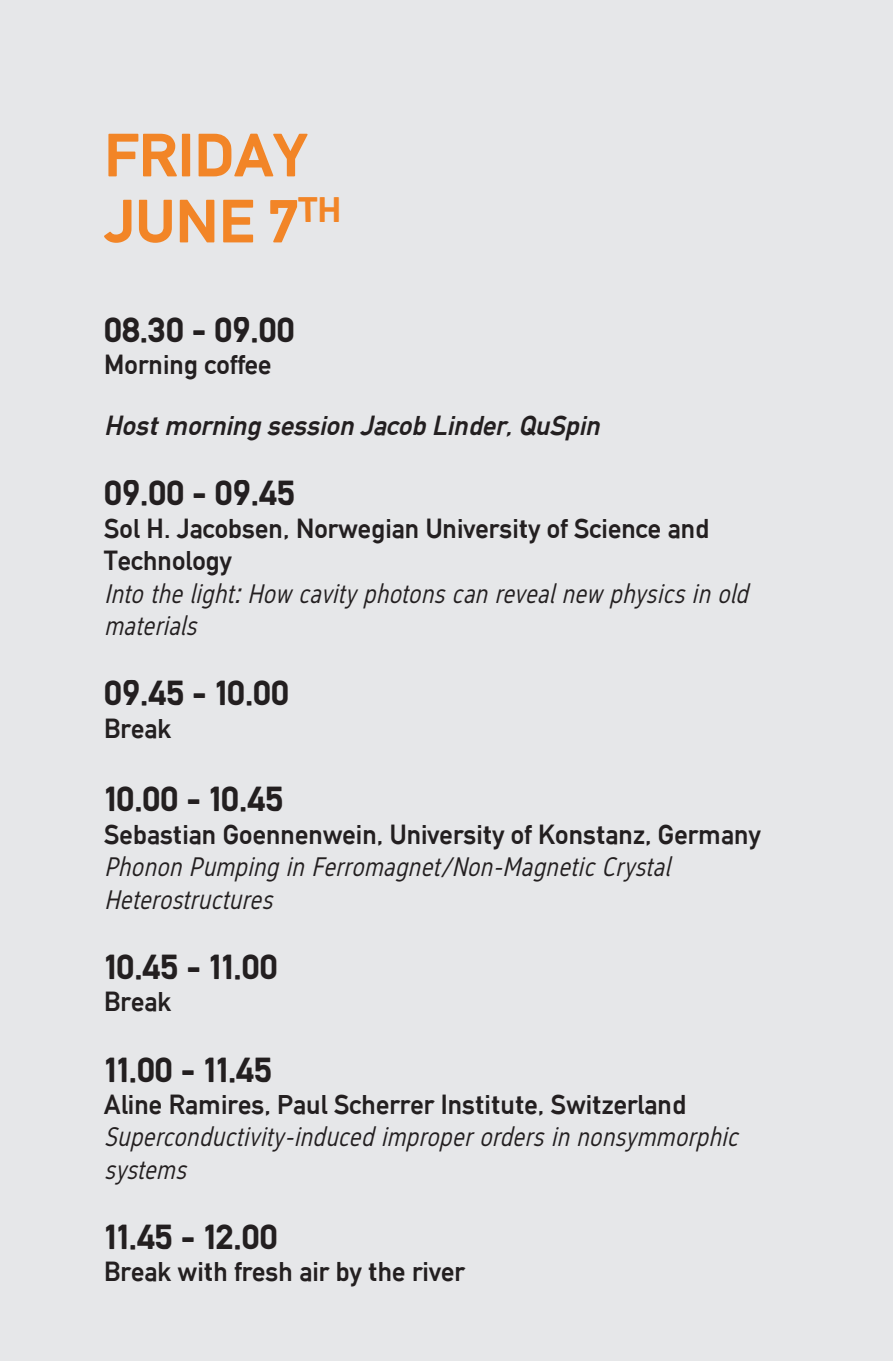
<style>
.page{position:relative;width:893px;height:1361px;background:#e6e7e9}
.page>*{position:absolute;margin:0;border:0;box-sizing:border-box;transform-origin:0 0}
.t1{font:60px "NTNU DIN black";color:#f28527}
.t2{font:34.5px "NTNU DIN black";color:#231f20}
.t3{font:27px "NTNU DIN bold";color:#231f20}
.t4{font:27px/32.4px "NTNU DIN Regular italic";color:#231f20}
.t5{font:italic 27px "NTNU DIN bold";color:#231f20}
</style>
<div class="page">
<p class="t1" style="left:104px;top:120px;width:204px">FRIDAY</p>
<p class="t1" style="left:104px;top:186px;width:239px">JUNE 7<sup>TH</sup></p>
<p class="t2" style="left:104px;top:309px;width:192px">08.30 - 09.00</p>
<p class="t3" style="left:104px;top:349px;width:169px">Morning coffee</p>
<p class="t5" style="left:104px;top:410px;width:504px">Hostmorning session Jacob Linder,QuSpin</p>
<p class="t2" style="left:104px;top:473px;width:192px">09.00 - 09.45</p>
<p class="t3" style="left:104px;top:512px;width:606px">Sol H. Jacobsen, Norwegian University of Science and</p>
<p class="t3" style="left:104px;top:545px;width:129px">Technology</p>
<p class="t4" style="left:104px;top:577px;width:645px">Into the light: How cavity photons can reveal new physics in old materials</p>
<p class="t2" style="left:104px;top:673px;width:186px">09.45 - 10.00</p>
<p class="t3" style="left:104px;top:712px;width:69px">Break</p>
<p class="t2" style="left:104px;top:779px;width:181px">10.00 - 10.45</p>
<p class="t3" style="left:104px;top:818px;width:658px">Sebastian Goennenwein, University of Konstanz, Germany</p>
<p class="t4" style="left:104px;top:850px;width:567px">Phonon Pumping in Ferromagnet/Non-Magnetic Crystal<br>Heterostructures</p>
<p class="t2" style="left:104px;top:946px;width:175px">10.45 - 11.00</p>
<p class="t3" style="left:104px;top:986px;width:69px">Break</p>
<p class="t2" style="left:104px;top:1049px;width:169px">11.00 - 11.45</p>
<p class="t3" style="left:104px;top:1088px;width:583px">Aline Ramires, Paul Scherrer Institute, Switzerland</p>
<p class="t4" style="left:104px;top:1120px;width:635px">Superconductivity-induced improper orders in nonsymmorphic systems</p>
<p class="t2" style="left:104px;top:1216px;width:175px">11.45 - 12.00</p>
<p class="t3" style="left:104px;top:1256px;width:362px">Break with fresh air by the river</p>
</div>
